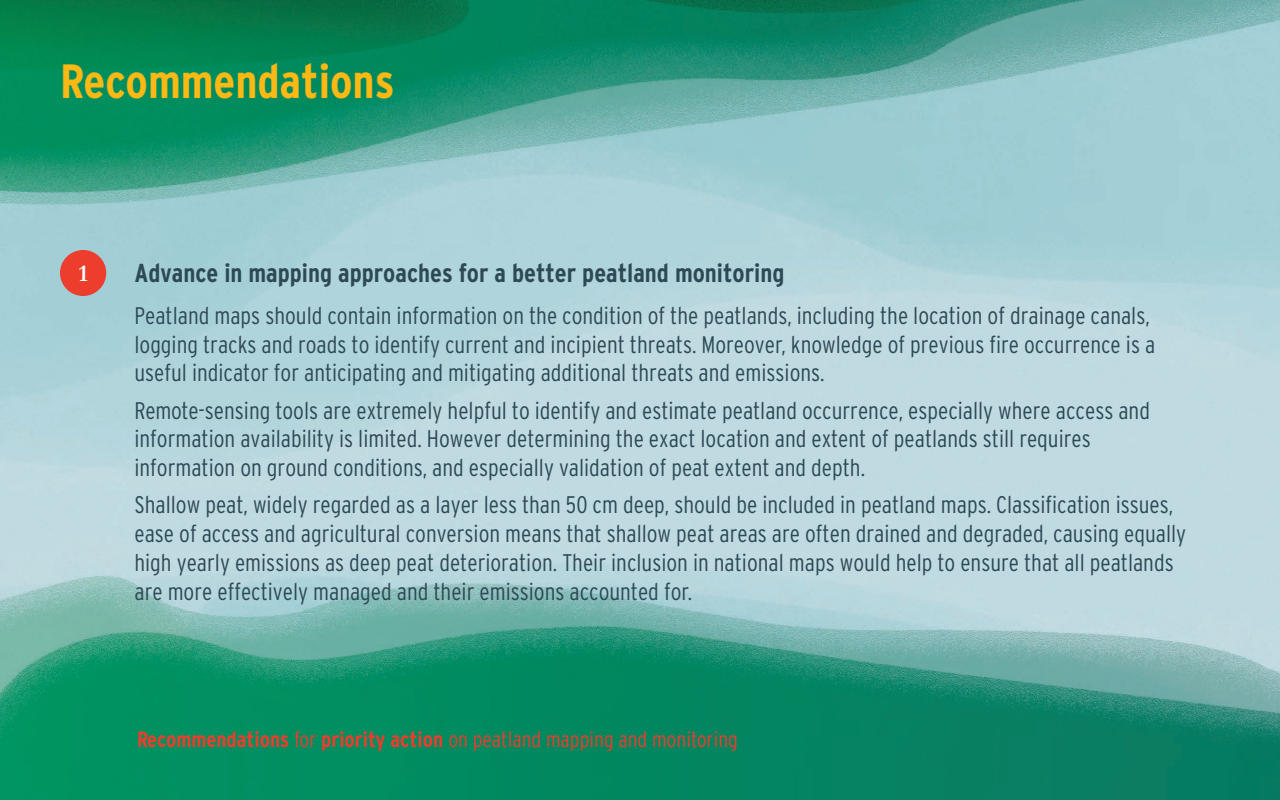
<style>
.page{position:relative;width:1280px;height:800px;background:#fff}
.page>*{position:absolute;margin:0;border:0;box-sizing:border-box;transform-origin:0 0}
.t1{font:700 48px "Interstate Condensed";color:#fcb814}
.t2{font:700 26px "Interstate Condensed";color:#2e4956}
.t3{font:300 24px/28.8px "Interstate Condensed";color:#2e4956}
.t4{font:700 24px "Garamond";color:#fff}
.t5{font:300 22px "Interstate Condensed";color:#ec3d2d}
.s1{font-weight:700}
</style>
<div class="page">
<img style="left:0;top:0;width:1280px;height:800px">
<div style="left:60px;top:250px;width:46px;height:46px;background:#ec3d2d;border-radius:50%"></div>
<p class="t1" style="left:60px;top:55px;width:336px">Recommendations</p>
<p class="t4" style="left:78px;top:257px;width:11px">1</p>
<p class="t2" style="left:134px;top:259px;width:652px">Advance in mapping approaches for a better peatland monitoring</p>
<p class="t3" style="left:134px;top:301px;width:1022px">Peatland maps should contain information on the condition of the peatlands, including the location of drainage canals, logging tracks and roads to identify current and incipient threats. Moreover, knowledge of previous fire occurrence is a useful indicator for anticipating and mitigating additional threats and emissions.</p>
<p class="t3" style="left:134px;top:396px;width:1017px">Remote-sensing tools are extremely helpful to identify and estimate peatland occurrence, especially where access and information availability is limited. However determining the exact location and extent of peatlands still requires information on ground conditions, and especially validation of peat extent and depth.</p>
<p class="t3" style="left:134px;top:490px;width:1053px">Shallow peat, widely regarded as a layer less than 50 cm deep, should be included in peatland maps. Classification issues, ease of access and agricultural conversion means that shallow peat areas are often drained and degraded, causing equally high yearly emissions as deep peat deterioration. Their inclusion in national maps would help to ensure that all peatlands are more effectively managed and their emissions accounted for.</p>
<p class="t5" style="left:137px;top:727px;width:602px"><span class="s1">Recommendations</span> for <span class="s1">priority action</span> on peatland mapping and monitoring</p>
</div>
